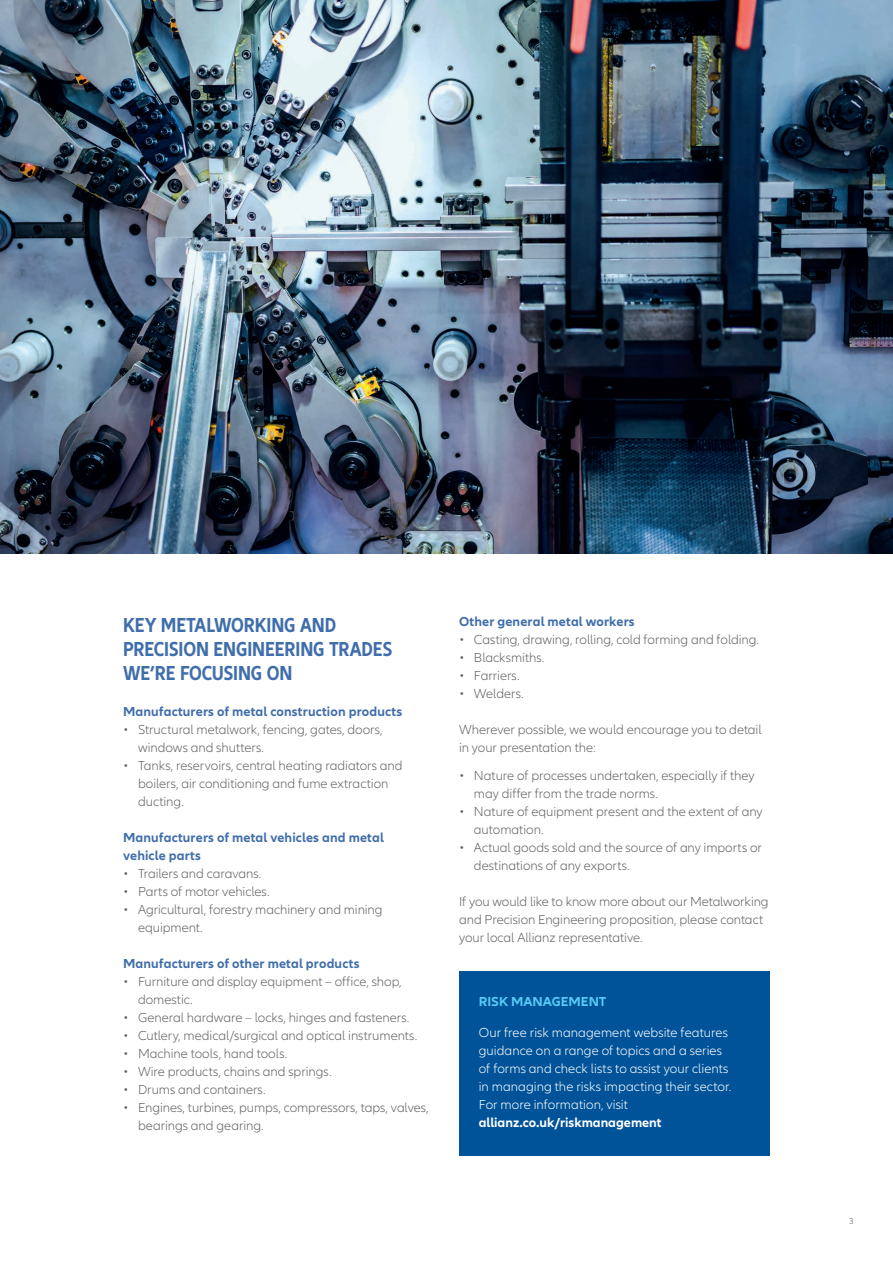
<style>
.page{position:relative;width:893px;height:1263px;background:#fff}
.page>*{position:absolute;margin:0;border:0;box-sizing:border-box;transform-origin:0 0}
.t1{font:700 condensed 21px/24px "Allianz Neo";letter-spacing:-.005em;color:#406eab}
.t2{font:300 13.5px/18px "Allianz Neo";letter-spacing:-.005em;color:#636366}
.t3{font:300 13.5px/18px "Allianz Neo";letter-spacing:.005em;color:#fff}
.t4{font:700 13.5px/18px "Allianz Neo";letter-spacing:.01em;color:#406eab}
.t5{font:700 13.5px "Allianz Neo";color:#fff}
.t6{font:700 13.5px "Allianz Neo";color:#56cbf5}
.t7{font:300 9px "Allianz Neo";color:#636366}
</style>
<div class="page">
<img style="left:0;top:0;width:893px;height:553px">
<div style="left:459px;top:971px;width:310px;height:184px;background:#015399"></div>
<h1 class="t1" style="left:123px;top:613px;width:271px">KEY METALWORKING AND<br>PRECISION ENGINEERING TRADES<br>WE’RE FOCUSING ON</h1>
<p class="t4" style="left:123px;top:702px;width:281px">Manufacturers of metal construction products</p>
<p class="t2" style="left:138px;top:720px;width:246px;text-indent:-15px">• Structural metalwork, fencing, gates, doors, windows and shutters.</p>
<p class="t2" style="left:138px;top:756px;width:266px;text-indent:-15px">• Tanks, reservoirs, central heating radiators and boilers, air conditioning and fume extraction ducting.</p>
<p class="t4" style="left:123px;top:828px;width:262px">Manufacturers of metal vehicles and metal vehicle parts</p>
<p class="t2" style="left:123px;top:864px;width:140px">• Trailers and caravans.</p>
<p class="t2" style="left:123px;top:882px;width:148px">• Parts of motor vehicles.</p>
<p class="t2" style="left:138px;top:900px;width:246px;text-indent:-15px">• Agricultural, forestry machinery and mining equipment.</p>
<p class="t4" style="left:123px;top:954px;width:238px">Manufacturers of other metal products</p>
<p class="t2" style="left:138px;top:972px;width:265px;text-indent:-15px">• Furniture and display equipment – office, shop, domestic.</p>
<p class="t2" style="left:123px;top:1008px;width:288px">• General hardware – locks, hinges and fasteners.</p>
<p class="t2" style="left:123px;top:1026px;width:296px">• Cutlery, medical/surgical and optical instruments.</p>
<p class="t2" style="left:123px;top:1044px;width:166px">• Machine tools, hand tools.</p>
<p class="t2" style="left:123px;top:1062px;width:210px">• Wire products, chains and springs.</p>
<p class="t2" style="left:123px;top:1080px;width:144px">• Drums and containers.</p>
<p class="t2" style="left:138px;top:1098px;width:292px;text-indent:-15px">• Engines, turbines, pumps, compressors, taps, valves, bearings and gearing.</p>
<p class="t4" style="left:459px;top:612px;width:177px">Other general metal workers</p>
<p class="t2" style="left:459px;top:631px;width:302px">• Casting, drawing, rolling, cold forming and folding.</p>
<p class="t2" style="left:459px;top:649px;width:87px">• Blacksmiths.</p>
<p class="t2" style="left:459px;top:667px;width:62px">• Farriers.</p>
<p class="t2" style="left:459px;top:685px;width:66px">• Welders.</p>
<p class="t2" style="left:459px;top:721px;width:304px">Wherever possible, we would encourage you to detail in your presentation the:</p>
<p class="t2" style="left:474px;top:767px;width:282px;text-indent:-15px">• Nature of processes undertaken, especially if they may differ from the trade norms.</p>
<p class="t2" style="left:474px;top:803px;width:290px;text-indent:-15px">• Nature of equipment present and the extent of any automation.</p>
<p class="t2" style="left:474px;top:839px;width:290px;text-indent:-15px">• Actual goods sold and the source of any imports or destinations of any exports.</p>
<p class="t2" style="left:459px;top:893px;width:311px">If you would like to know more about our Metalworking and Precision Engineering proposition, please contact your local Allianz representative.</p>
<p class="t6" style="left:479px;top:994px;width:129px">RISK MANAGEMENT</p>
<p class="t3" style="left:479px;top:1024px;width:254px">Our free risk management website features guidance on a range of topics and a series of forms and check lists to assist your clients in managing the risks impacting their sector.<br>For more information, visit</p>
<p class="t5" style="left:479px;top:1114px;width:184px">allianz.co.uk/riskmanagement</p>
<p class="t7" style="left:849px;top:1216px;width:6px">3</p>
</div>
